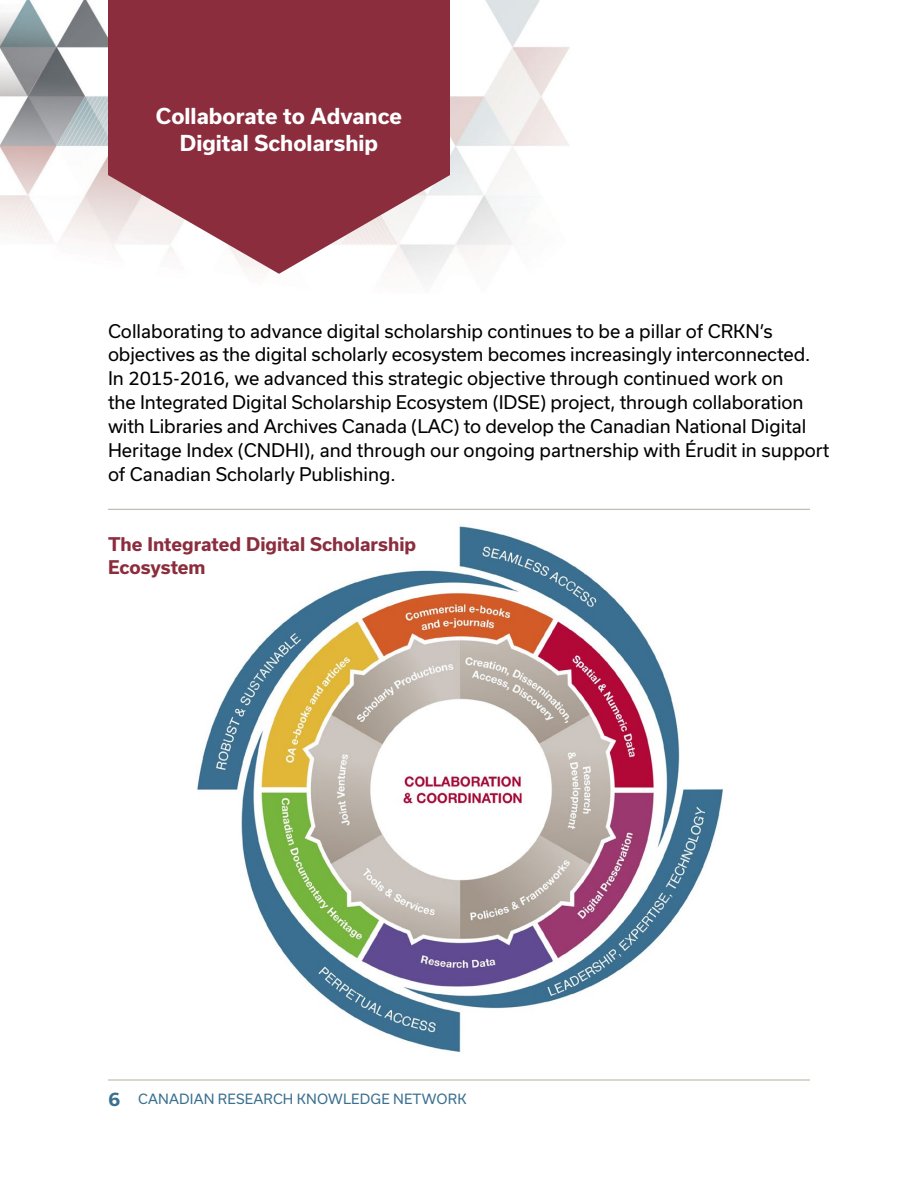
<style>
.page{position:relative;width:918px;height:1188px;background:#fff}
.page>*{position:absolute;margin:0;border:0;box-sizing:border-box;transform-origin:0 0}
.t1{font:700 21px/27px "Usual";color:#fff;text-align:center}
.t2{font:18px/24px "Usual";letter-spacing:-.005em;color:#000}
.t3{font:700 18px/24px "Usual";color:#8b2d3d}
.t4{font:13.5px "Usual";letter-spacing:.015em;color:#3a6f8f}
.s1{font-weight:700;font-size:18px}
</style>
<div class="page">
<hr style="left:108px;top:1080px;width:702px;height:1px;background:#b4aea3">
<img style="left:0;top:0;width:810px;height:509px">
<img style="left:197px;top:526px;width:526px;height:527px">
<svg style="left:108px;top:0;width:342px;height:274px;fill:#8b2d3d"></svg>
<hr style="left:108px;top:509px;width:702px;height:1px;background:#b4aea3">
<p class="t1" style="left:156px;top:102px;width:248px">Collaborate to Advance<br>Digital Scholarship</p>
<p class="t2" style="left:108px;top:319px;width:723px">Collaborating to advance digital scholarship continues to be a pillar of CRKN’s objectives as the digital scholarly ecosystem becomes increasingly interconnected.<br>In 2015-2016, we advanced this strategic objective through continued work on<br>the Integrated Digital Scholarship Ecosystem (IDSE) project, through collaboration with Libraries and Archives Canada (LAC) to develop the Canadian National Digital Heritage Index (CNDHI), and through our ongoing partnership with Érudit in support of Canadian Scholarly Publishing.</p>
<p class="t3" style="left:108px;top:532px;width:310px">The Integrated Digital Scholarship<br>Ecosystem</p>
<p class="t4" style="left:109px;top:1092px;width:359px"><span class="s1">6</span> CANADIAN RESEARCH KNOWLEDGE NETWORK</p>
</div>
